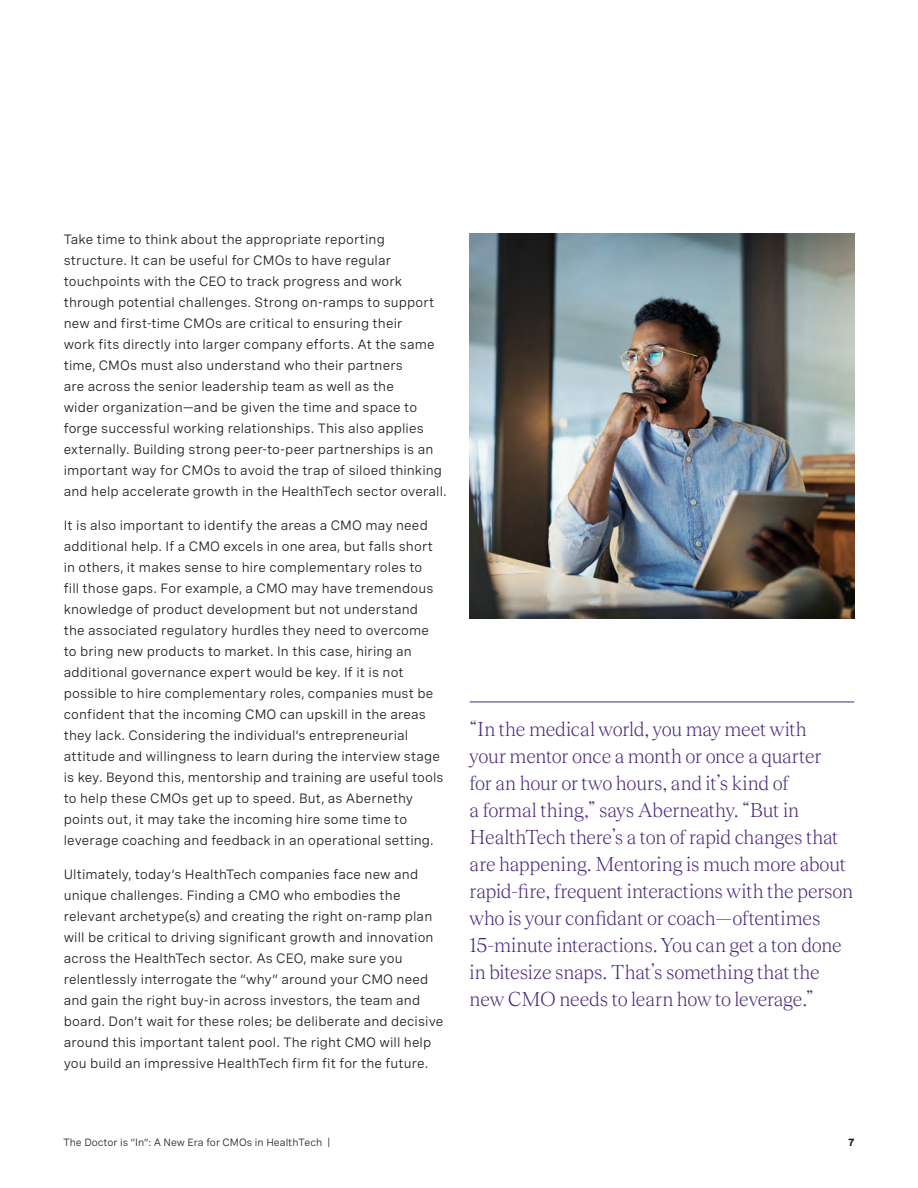
<style>
.page{position:relative;width:918px;height:1188px;background:#fff}
.page>*{position:absolute;margin:0;border:0;box-sizing:border-box;transform-origin:0 0}
.t1{font:300 21px/27px "Teodor";letter-spacing:-.015em;color:#4b297a}
.Body{font:13.5px/21px "Spezia";letter-spacing:.01em;color:#1d1e1d}
.t2{font:10.5px "Spezia";color:#231f20}
.t3{font:700 10.5px "Spezia";color:#231f20}
</style>
<div class="page">
<img style="left:470px;top:234px;width:384px;height:385px">
<hr style="left:470px;top:702px;width:384px;height:1px;background:#4b297a">
<p class="Body" style="left:64px;top:228px;width:385px">Take time to think about the appropriate reporting structure. It can be useful for CMOs to have regular touchpoints with the CEO to track progress and work through potential challenges. Strong on-ramps to support new and first-time CMOs are critical to ensuring their<br>work fits directly into larger company efforts. At the same time, CMOs must also understand who their partners<br>are across the senior leadership team as well as the<br>wider organization—and be given the time and space to forge successful working relationships. This also applies externally. Building strong peer-to-peer partnerships is an important way for CMOs to avoid the trap of siloed thinking and help accelerate growth in the HealthTech sector overall.</p>
<p class="Body" style="left:64px;top:514px;width:381px">It is also important to identify the areas a CMO may need additional help. If a CMO excels in one area, but falls short in others, it makes sense to hire complementary roles to<br>fill those gaps. For example, a CMO may have tremendous knowledge of product development but not understand<br>the associated regulatory hurdles they need to overcome to bring new products to market. In this case, hiring an additional governance expert would be key. If it is not possible to hire complementary roles, companies must be confident that the incoming CMO can upskill in the areas they lack. Considering the individual’s entrepreneurial attitude and willingness to learn during the interview stage is key. Beyond this, mentorship and training are useful tools to help these CMOs get up to speed. But, as Abernethy points out, it may take the incoming hire some time to leverage coaching and feedback in an operational setting.</p>
<p class="Body" style="left:64px;top:862px;width:381px">Ultimately, today’s HealthTech companies face new and unique challenges. Finding a CMO who embodies the relevant archetype(s) and creating the right on-ramp plan will be critical to driving significant growth and innovation across the HealthTech sector. As CEO, make sure you relentlessly interrogate the “why” around your CMO need and gain the right buy-in across investors, the team and board. Don’t wait for these roles; be deliberate and decisive around this important talent pool. The right CMO will help you build an impressive HealthTech firm fit for the future.</p>
<p class="t1" style="left:470px;top:715px;width:385px">“In the medical world, you may meet with<br>your mentor once a month or once a quarter<br>for an hour or two hours, and it’s kind of<br>a formal thing,” says Aberneathy. “But in HealthTech there’s a ton of rapid changes that are happening. Mentoring is much more about rapid-fire, frequent interactions with the person who is your confidant or coach—oftentimes 15-minute interactions. You can get a ton done in bitesize snaps. That’s something that the new CMO needs to learn how to leverage.”</p>
<p class="t2" style="left:63px;top:1134px;width:268px">The Doctor is “In”: A New Era for CMOs in HealthTech |</p>
<p class="t3" style="left:848px;top:1134px;width:7px">7</p>
</div>
